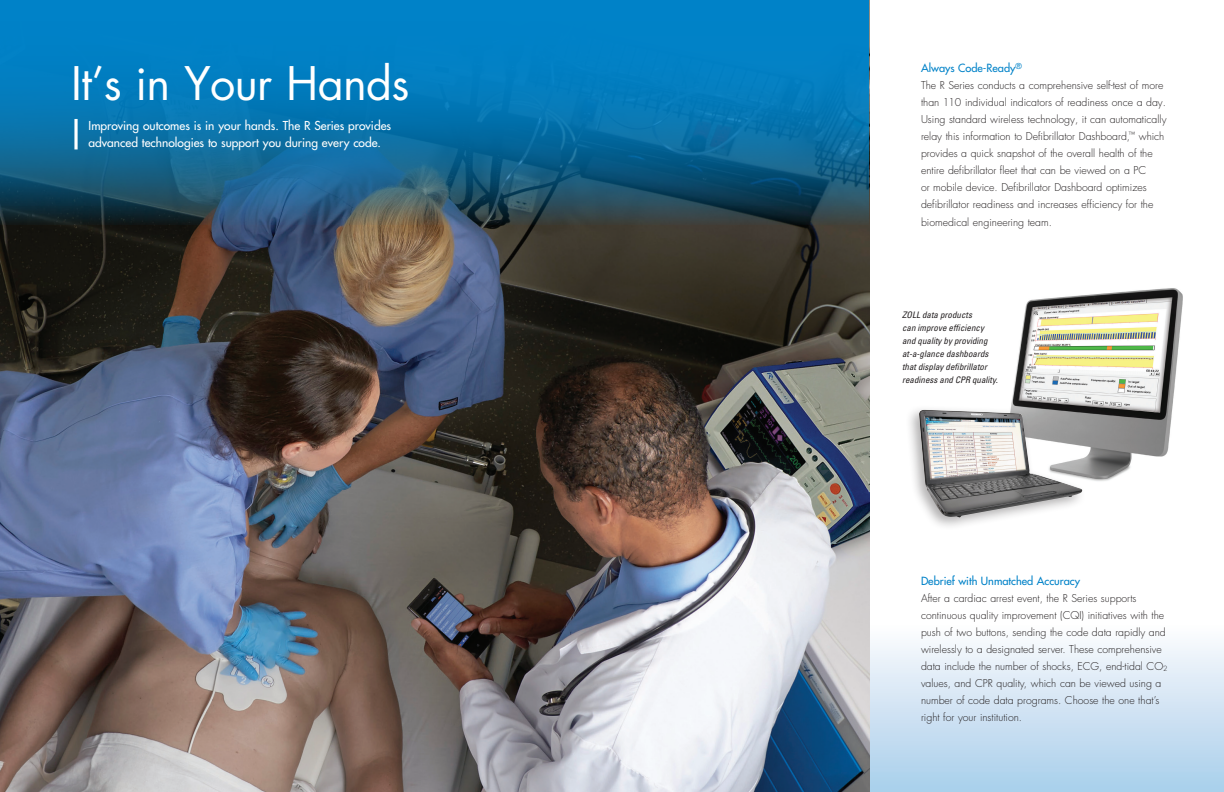
<style>
.page{position:relative;width:1224px;height:792px;background:#fff}
.page>*{position:absolute;margin:0;border:0;box-sizing:border-box;transform-origin:0 0}
.t1{font:45px "Futura Std";letter-spacing:-.015em;color:#fff}
.t2{font:500 12px/17px "Futura Std";color:#fff}
.t3{font:11px "Futura";color:#0082c8}
.t4{font:300 10.5px/17.1px "Futura Std";color:#231f20}
.t5{font:italic condensed 9px/13px "Univers";color:#231f20}
</style>
<div class="page">
<div style="left:869px;top:618px;width:355px;height:174px;background:linear-gradient(to bottom,#fffeff,#a8ceeb)"></div>
<img style="left:0;top:225px;width:869px;height:567px">
<svg style="left:0;top:0;width:869px;height:225px;background:#0c6ea3"></svg>
<img style="left:1011px;top:288px;width:172px;height:193px">
<svg style="left:74px;top:119px;width:4px;height:30px"></svg>
<div style="left:905px;top:404px;width:182px;height:127px;background:#231f20;opacity:.35"></div>
<img style="left:919px;top:410px;width:163px;height:108px">
<p class="t1" style="left:71px;top:55px;width:340px">It’s in Your Hands</p>
<p class="t2" style="left:89px;top:117px;width:304px">Improving outcomes is in your hands. The R Series provides advanced technologies to support you during every code.</p>
<p class="t3" style="left:921px;top:61px;width:102px">Always Code-Ready<sup>®</sup></p>
<p class="t4" style="left:921px;top:77px;width:247px">The R Series conducts a comprehensive self-test of more than 110 individual indicators of readiness once a day.<br>Using standard wireless technology, it can automatically relay this information to Defibrillator Dashboard,<sup>™</sup> which provides a quick snapshot of the overall health of the entire defibrillator fleet that can be viewed on a PC<br>or mobile device. Defibrillator Dashboard optimizes defibrillator readiness and increases efficiency for the biomedical engineering team.</p>
<p class="t5" style="left:902px;top:308px;width:97px">ZOLL data products<br>can improve efficiency and quality by providing at-a-glance dashboards that display defibrillator readiness and CPR quality.</p>
<p class="t3" style="left:921px;top:573px;width:161px">Debrief with Unmatched Accuracy</p>
<p class="t4" style="left:921px;top:590px;width:248px">After a cardiac arrest event, the R Series supports continuous quality improvement (CQI) initiatives with the push of two buttons, sending the code data rapidly and wirelessly to a designated server. These comprehensive data include the number of shocks, ECG, end-tidal CO<sub>2 </sub>values, and CPR quality, which can be viewed using a number of code data programs. Choose the one that’s right for your institution.</p>
</div>
